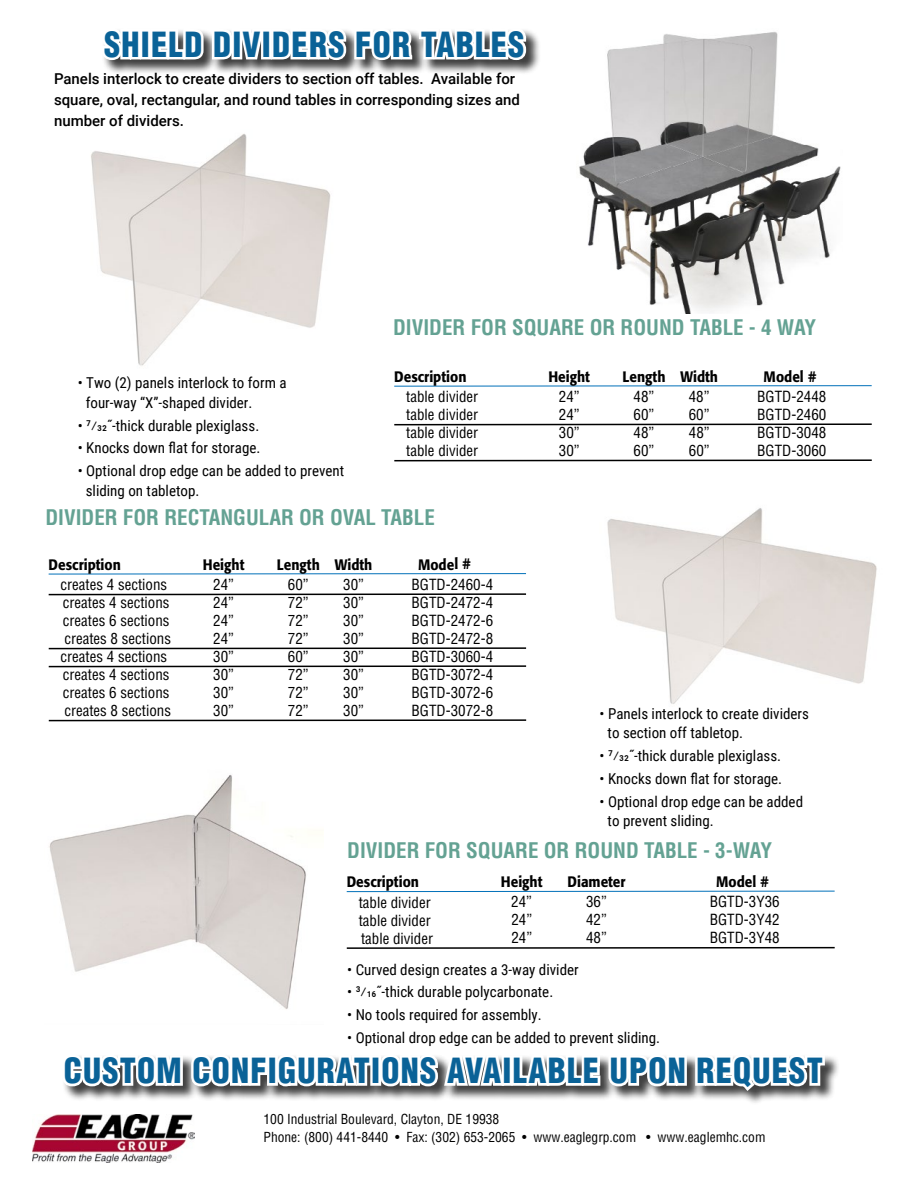
<style>
.page{position:relative;width:918px;height:1188px;background:#fff}
.page>*{position:absolute;margin:0;border:0;box-sizing:border-box;transform-origin:0 0}
.t1{font:900 condensed 33.9px "Helvetica";letter-spacing:.04em;color:#0a6297;scale:.96 1}
.t2{font:700 condensed 21px "Helvetica";color:#64a293}
.t3{font:condensed 15px "Helvetica";color:#000}
.t4{font:15px/19.5px "Roboto Condensed";color:#000}
.t5{font:500 15px/21px "Roboto";color:#000}
.t6{font:500 15px "Formata";color:#000;scale:.9 1}
.t7{font:condensed 13.5px/18px "Helvetica";color:#000}
</style>
<div class="page">
<img style="left:91px;top:151px;width:228px;height:215px">
<img style="left:607px;top:508px;width:270px;height:196px">
<div style="left:102px;top:28px;width:439px;height:48px;background:#000;opacity:.75"></div>
<svg style="left:99px;top:28px;width:430px;height:264px"></svg>
<img style="left:579px;top:32px;width:262px;height:281px">
<img style="left:49px;top:774px;width:257px;height:214px">
<svg style="left:64px;top:988px;width:763px;height:115px"></svg>
<img style="left:32px;top:1114px;width:162px;height:49px">
<svg style="left:394px;top:385px;width:478px;height:2px"></svg>
<svg style="left:394px;top:423px;width:478px;height:3px"></svg>
<svg style="left:394px;top:459px;width:478px;height:3px"></svg>
<svg style="left:48px;top:573px;width:478px;height:2px"></svg>
<svg style="left:48px;top:593px;width:479px;height:3px"></svg>
<svg style="left:48px;top:647px;width:479px;height:3px"></svg>
<svg style="left:48px;top:665px;width:479px;height:3px"></svg>
<svg style="left:48px;top:719px;width:479px;height:3px"></svg>
<svg style="left:346px;top:890px;width:489px;height:2px"></svg>
<svg style="left:346px;top:946px;width:489px;height:3px"></svg>
<h1 class="t1" style="left:104px;top:23px;width:439px">SHIELD DIVIDERS FOR TABLES</h1>
<p class="t5" style="left:54px;top:67px;width:468px">Panels interlock to create dividers to section off tables. Available for square, oval, rectangular, and round tables in corresponding sizes and number of dividers.</p>
<p class="t4" style="left:86px;top:373px;width:202px;text-indent:-8px">• Two (2) panels interlock to form a four-way “X”-shaped divider.</p>
<p class="t4" style="left:78px;top:415px;width:183px">• 7⁄32˝-thick durable plexiglass.</p>
<p class="t4" style="left:78px;top:438px;width:184px">• Knocks down flat for storage.</p>
<p class="t4" style="left:86px;top:460px;width:260px;text-indent:-8px">• Optional drop edge can be added to prevent sliding on tabletop.</p>
<h2 class="t2" style="left:393px;top:314px;width:425px">DIVIDER FOR SQUARE OR ROUND TABLE - 4 WAY</h2>
<p class="t6" style="left:394px;top:367px;width:82px">Description</p>
<p class="t6" style="left:548px;top:367px;width:48px">Height</p>
<p class="t6" style="left:622px;top:367px;width:108px">Length Width</p>
<p class="t6" style="left:764px;top:367px;width:61px">Model #</p>
<p class="t3" style="left:406px;top:387px;width:74px">table divider</p>
<p class="t3" style="left:559px;top:387px;width:22px">24”</p>
<p class="t3" style="left:634px;top:387px;width:22px">48”</p>
<p class="t3" style="left:689px;top:387px;width:22px">48”</p>
<p class="t3" style="left:757px;top:387px;width:71px">BGTD-2448</p>
<p class="t3" style="left:406px;top:405px;width:74px">table divider</p>
<p class="t3" style="left:559px;top:405px;width:22px">24”</p>
<p class="t3" style="left:634px;top:405px;width:22px">60”</p>
<p class="t3" style="left:689px;top:405px;width:22px">60”</p>
<p class="t3" style="left:757px;top:405px;width:71px">BGTD-2460</p>
<p class="t3" style="left:406px;top:423px;width:74px">table divider</p>
<p class="t3" style="left:559px;top:423px;width:22px">30”</p>
<p class="t3" style="left:634px;top:423px;width:22px">48”</p>
<p class="t3" style="left:689px;top:423px;width:22px">48”</p>
<p class="t3" style="left:757px;top:423px;width:71px">BGTD-3048</p>
<p class="t3" style="left:406px;top:441px;width:74px">table divider</p>
<p class="t3" style="left:559px;top:441px;width:22px">30”</p>
<p class="t3" style="left:634px;top:441px;width:22px">60”</p>
<p class="t3" style="left:689px;top:441px;width:22px">60”</p>
<p class="t3" style="left:757px;top:441px;width:71px">BGTD-3060</p>
<h2 class="t2" style="left:45px;top:505px;width:391px">DIVIDER FOR RECTANGULAR OR OVAL TABLE</h2>
<p class="t6" style="left:49px;top:555px;width:82px">Description</p>
<p class="t6" style="left:203px;top:555px;width:48px">Height</p>
<p class="t6" style="left:277px;top:555px;width:108px">Length Width</p>
<p class="t6" style="left:418px;top:555px;width:61px">Model #</p>
<p class="t3" style="left:61px;top:575px;width:108px">creates 4 sections</p>
<p class="t3" style="left:213px;top:575px;width:22px">24”</p>
<p class="t3" style="left:288px;top:575px;width:22px">60”</p>
<p class="t3" style="left:343px;top:575px;width:22px">30”</p>
<p class="t3" style="left:412px;top:575px;width:83px">BGTD-2460-4</p>
<p class="t3" style="left:63px;top:593px;width:108px">creates 4 sections</p>
<p class="t3" style="left:213px;top:593px;width:22px">24”</p>
<p class="t3" style="left:288px;top:593px;width:22px">72”</p>
<p class="t3" style="left:343px;top:593px;width:22px">30”</p>
<p class="t3" style="left:412px;top:593px;width:83px">BGTD-2472-4</p>
<p class="t3" style="left:63px;top:611px;width:108px">creates 6 sections</p>
<p class="t3" style="left:213px;top:611px;width:22px">24”</p>
<p class="t3" style="left:288px;top:611px;width:22px">72”</p>
<p class="t3" style="left:343px;top:611px;width:22px">30”</p>
<p class="t3" style="left:412px;top:611px;width:83px">BGTD-2472-6</p>
<p class="t3" style="left:64px;top:629px;width:108px">creates 8 sections</p>
<p class="t3" style="left:213px;top:629px;width:22px">24”</p>
<p class="t3" style="left:288px;top:629px;width:22px">72”</p>
<p class="t3" style="left:343px;top:629px;width:22px">30”</p>
<p class="t3" style="left:412px;top:629px;width:83px">BGTD-2472-8</p>
<p class="t3" style="left:61px;top:647px;width:108px">creates 4 sections</p>
<p class="t3" style="left:213px;top:647px;width:22px">30”</p>
<p class="t3" style="left:288px;top:647px;width:22px">60”</p>
<p class="t3" style="left:343px;top:647px;width:22px">30”</p>
<p class="t3" style="left:412px;top:647px;width:83px">BGTD-3060-4</p>
<p class="t3" style="left:63px;top:665px;width:108px">creates 4 sections</p>
<p class="t3" style="left:213px;top:665px;width:22px">30”</p>
<p class="t3" style="left:288px;top:665px;width:22px">72”</p>
<p class="t3" style="left:343px;top:665px;width:22px">30”</p>
<p class="t3" style="left:412px;top:665px;width:83px">BGTD-3072-4</p>
<p class="t3" style="left:63px;top:683px;width:108px">creates 6 sections</p>
<p class="t3" style="left:213px;top:683px;width:22px">30”</p>
<p class="t3" style="left:288px;top:683px;width:22px">72”</p>
<p class="t3" style="left:343px;top:683px;width:22px">30”</p>
<p class="t3" style="left:412px;top:683px;width:83px">BGTD-3072-6</p>
<p class="t3" style="left:64px;top:701px;width:108px">creates 8 sections</p>
<p class="t3" style="left:213px;top:701px;width:22px">30”</p>
<p class="t3" style="left:288px;top:701px;width:22px">72”</p>
<p class="t3" style="left:343px;top:701px;width:22px">30”</p>
<p class="t3" style="left:412px;top:701px;width:83px">BGTD-3072-8</p>
<p class="t4" style="left:608px;top:703px;width:203px;text-indent:-8px">• Panels interlock to create dividers to section off tabletop.</p>
<p class="t4" style="left:600px;top:745px;width:183px">• 7⁄32˝-thick durable plexiglass.</p>
<p class="t4" style="left:600px;top:768px;width:184px">• Knocks down flat for storage.</p>
<p class="t4" style="left:608px;top:791px;width:197px;text-indent:-8px">• Optional drop edge can be added to prevent sliding.</p>
<h2 class="t2" style="left:347px;top:838px;width:426px">DIVIDER FOR SQUARE OR ROUND TABLE - 3-WAY</h2>
<p class="t6" style="left:347px;top:873px;width:82px">Description</p>
<p class="t6" style="left:501px;top:873px;width:48px">Height</p>
<p class="t6" style="left:568px;top:873px;width:66px">Diameter</p>
<p class="t6" style="left:716px;top:873px;width:61px">Model #</p>
<p class="t3" style="left:359px;top:893px;width:74px">table divider</p>
<p class="t3" style="left:511px;top:893px;width:22px">24”</p>
<p class="t3" style="left:586px;top:893px;width:22px">36”</p>
<p class="t3" style="left:710px;top:892px;width:72px">BGTD-3Y36</p>
<p class="t3" style="left:359px;top:911px;width:74px">table divider</p>
<p class="t3" style="left:511px;top:911px;width:22px">24”</p>
<p class="t3" style="left:586px;top:911px;width:22px">42”</p>
<p class="t3" style="left:710px;top:910px;width:72px">BGTD-3Y42</p>
<p class="t3" style="left:361px;top:929px;width:74px">table divider</p>
<p class="t3" style="left:511px;top:929px;width:22px">24”</p>
<p class="t3" style="left:586px;top:929px;width:22px">48”</p>
<p class="t3" style="left:710px;top:928px;width:72px">BGTD-3Y48</p>
<p class="t4" style="left:347px;top:959px;width:233px">• Curved design creates a 3-way divider</p>
<p class="t4" style="left:347px;top:982px;width:208px">• 3⁄16˝-thick durable polycarbonate.</p>
<p class="t4" style="left:347px;top:1005px;width:196px">• No tools required for assembly.</p>
<p class="t4" style="left:347px;top:1027px;width:315px">• Optional drop edge can be added to prevent sliding.</p>
<h1 class="t1" style="left:64px;top:1050px;width:792px">CUSTOM CONFIGURATIONS AVAILABLE UPON REQUEST</h1>
<p class="t7" style="left:264px;top:1110px;width:504px">100 Industrial Boulevard, Clayton, DE 19938<br>Phone: (800) 441-8440 • Fax: (302) 653-2065 • www.eaglegrp.com • www.eaglemhc.com</p>
</div>
